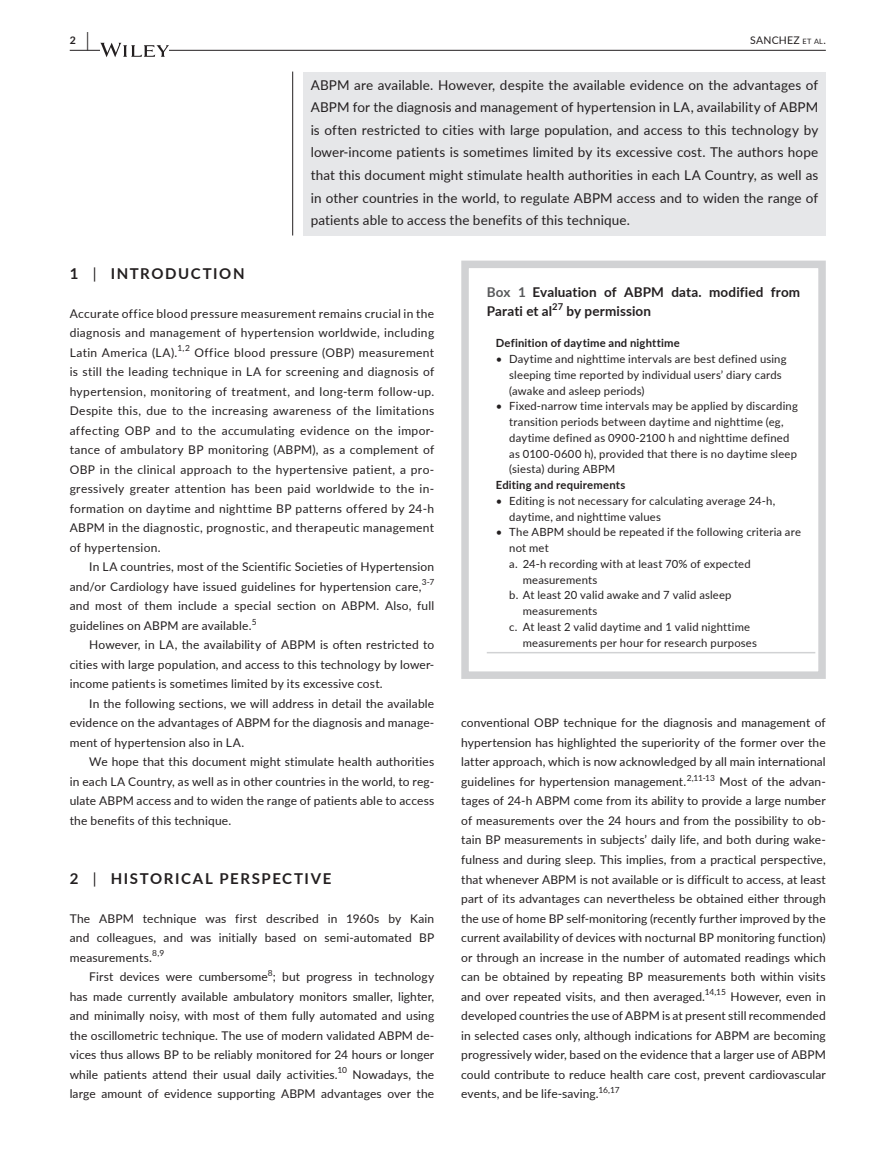
<style>
.page{position:relative;width:893px;height:1174px;background:#fff}
.page>*{position:absolute;margin:0;border:0;box-sizing:border-box;transform-origin:0 0}
.t1{font:700 15px "Lato";letter-spacing:.11em;color:#231f20}
.t2{font:13.5px/22.5px "Lato";letter-spacing:.01em;color:#231f20;text-align:justify}
.t3{font:700 13.5px/19.5px "Lato";letter-spacing:.01em;color:#231f20}
.t4{font:12px/19.5px "Lato";letter-spacing:.015em;color:#231f20;text-align:justify}
.t5{font:11.25px/15.8px "Lato";letter-spacing:.015em;color:#231f20}
.t6{font:700 11.25px "Lato";letter-spacing:.015em;color:#231f20}
.t7{font:10.5px "Lato";letter-spacing:.02em;color:#231f20}
.t8{font:700 10.5px "Lato";color:#231f20}
.t9{font:8.4px "Lato";color:#231f20}
.s1{font-size:19.5px}
.s2{font-size:7.35px}
.s3{font-weight:400}
.s4{color:#57585a}
</style>
<div class="page">
<hr style="left:70px;top:50px;width:756px;height:1px;background:#231f20">
<svg style="left:100px;top:43px;width:69px;height:14px"></svg>
<div style="left:303px;top:72px;width:523px;height:163px;background:#e6e7e9"></div>
<hr style="left:292px;top:72px;width:1px;height:163px;background:#231f20">
<hr style="left:487px;top:652px;width:328px;height:1px;background:#d1d2d4">
<div style="left:461px;top:260px;width:365px;height:419px;border:8px solid #d1d2d4"></div>
<p class="t8" style="left:70px;top:33px;width:21px">2 <span class="s1">|</span></p>
<p class="t7" style="left:750px;top:33px;width:77px">SANCHEZ <span class="s2">et al</span>.</p>
<p class="t2" style="left:311px;top:73px;width:509px">ABPM are available. However, despite the available evidence on the advantages of ABPM for the diagnosis and management of hypertension in LA, availability of ABPM is often restricted to cities with large population, and access to this technology by lower-income patients is sometimes limited by its excessive cost. The authors hope that this document might stimulate health authorities in each LA Country, as well as in other countries in the world, to regulate ABPM access and to widen the range of patients able to access the benefits of this technique.</p>
<p class="t1" style="left:70px;top:262px;width:176px">1 <span class="s3">|</span> INTRODUCTION</p>
<p class="t4" style="left:70px;top:303px;width:366px">Accurate office blood pressure measurement remains crucial in the diagnosis and management of hypertension worldwide, including Latin America (LA).</p>
<p class="t9" style="left:177px;top:342px;width:14px">1,2</p>
<p class="t4" style="left:70px;top:342px;width:366px;text-indent:125px">Office blood pressure (OBP) measurement is still the leading technique in LA for screening and diagnosis of hypertension, monitoring of treatment, and long-term follow-up.<br>Despite this, due to the increasing awareness of the limitations affecting OBP and to the accumulating evidence on the impor&shy;tance of ambulatory BP monitoring (ABPM), as a complement of OBP in the clinical approach to the hypertensive patient, a pro&shy;gressively greater attention has been paid worldwide to the in&shy;formation on daytime and nighttime BP patterns offered by 24-h ABPM in the diagnostic, prognostic, and therapeutic management of hypertension.</p>
<p class="t4" style="left:70px;top:557px;width:366px;text-indent:20px">In LA countries, most of the Scientific Societies of Hypertension and/or Cardiology have issued guidelines for hypertension care,</p>
<p class="t9" style="left:422px;top:576px;width:14px">3-7</p>
<p class="t4" style="left:70px;top:596px;width:366px">and most of them include a special section on ABPM. Also, full guidelines on ABPM are available.</p>
<p class="t9" style="left:252px;top:615px;width:6px">5</p>
<p class="t4" style="left:70px;top:635px;width:366px;text-indent:20px">However, in LA, the availability of ABPM is often restricted to cities with large population, and access to this technology by lower&shy;income patients is sometimes limited by its excessive cost.</p>
<p class="t4" style="left:70px;top:693px;width:366px;text-indent:20px">In the following sections, we will address in detail the available evidence on the advantages of ABPM for the diagnosis and manage&shy;ment of hypertension also in LA.</p>
<p class="t4" style="left:70px;top:752px;width:366px;text-indent:20px">We hope that this document might stimulate health authorities in each LA Country, as well as in other countries in the world, to reg&shy;ulate ABPM access and to widen the range of patients able to access the benefits of this technique.</p>
<p class="t1" style="left:70px;top:867px;width:263px">2 <span class="s3">|</span> HISTORICAL PERSPECTIVE</p>
<p class="t4" style="left:70px;top:908px;width:366px">The ABPM technique was first described in 1960s by Kain and colleagues, and was initially based on semi-automated BP measurements.<sup>8,9</sup></p>
<p class="t4" style="left:70px;top:966px;width:366px;text-indent:20px">First devices were cumbersome<sup>8</sup>; but progress in technology has made currently available ambulatory monitors smaller, lighter, and minimally noisy, with most of them fully automated and using the oscillometric technique. The use of modern validated ABPM de&shy;vices thus allows BP to be reliably monitored for 24 hours or longer while patients attend their usual daily activities.<sup>10</sup> Nowadays, the large amount of evidence supporting ABPM advantages over the</p>
<p class="t3" style="left:487px;top:282px;width:315px"><span class="s4">Box 1</span> Evaluation of ABPM data. modified from<br>Parati et al<sup>27</sup> by permission</p>
<p class="t6" style="left:496px;top:335px;width:185px">Definition of daytime and nighttime</p>
<p class="t5" style="left:509px;top:350px;width:279px;text-indent:-14px">• Daytime and nighttime intervals are best defined using sleeping time reported by individual users’ diary cards (awake and asleep periods)</p>
<p class="t5" style="left:509px;top:398px;width:290px;text-indent:-14px">• Fixed-narrow time intervals may be applied by discarding transition periods between daytime and nighttime (eg, daytime defined as 0900-2100 h and nighttime defined as 0100-0600 h), provided that there is no daytime sleep (siesta) during ABPM</p>
<p class="t6" style="left:496px;top:477px;width:131px">Editing and requirements</p>
<p class="t5" style="left:509px;top:492px;width:267px;text-indent:-14px">• Editing is not necessary for calculating average 24-h, daytime, and nighttime values</p>
<p class="t5" style="left:496px;top:524px;width:307px">• The ABPM should be repeated if the following criteria are</p>
<p class="t5" style="left:509px;top:539px;width:41px">not met</p>
<p class="t5" style="left:509px;top:555px;width:243px">a. 24-h recording with at least 70% of expected</p>
<p class="t5" style="left:523px;top:571px;width:76px">measurements</p>
<p class="t5" style="left:509px;top:587px;width:224px">b. At least 20 valid awake and 7 valid asleep</p>
<p class="t5" style="left:523px;top:602px;width:76px">measurements</p>
<p class="t5" style="left:509px;top:618px;width:242px">c. At least 2 valid daytime and 1 valid nighttime</p>
<p class="t5" style="left:523px;top:634px;width:236px">measurements per hour for research purposes</p>
<p class="t4" style="left:461px;top:713px;width:366px">conventional OBP technique for the diagnosis and management of hypertension has highlighted the superiority of the former over the latter approach, which is now acknowledged by all main international guidelines for hypertension management.</p>
<p class="t9" style="left:687px;top:771px;width:30px">2,11-13</p>
<p class="t4" style="left:461px;top:771px;width:366px;text-indent:258px">Most of the advan&shy;tages of 24-h ABPM come from its ability to provide a large number of measurements over the 24 hours and from the possibility to ob&shy;tain BP measurements in subjects’ daily life, and both during wake&shy;fulness and during sleep. This implies, from a practical perspective, that whenever ABPM is not available or is difficult to access, at least part of its advantages can nevertheless be obtained either through the use of home BP self-monitoring (recently further improved by the current availability of devices with nocturnal BP monitoring function) or through an increase in the number of automated readings which can be obtained by repeating BP measurements both within visits and over repeated visits, and then averaged.<sup>14,15</sup> However, even in developed countries the use of ABPM is at present still recommended in selected cases only, although indications for ABPM are becoming progressively wider, based on the evidence that a larger use of ABPM could contribute to reduce health care cost, prevent cardiovascular events, and be life-saving.<sup>16,17</sup></p>
</div>
